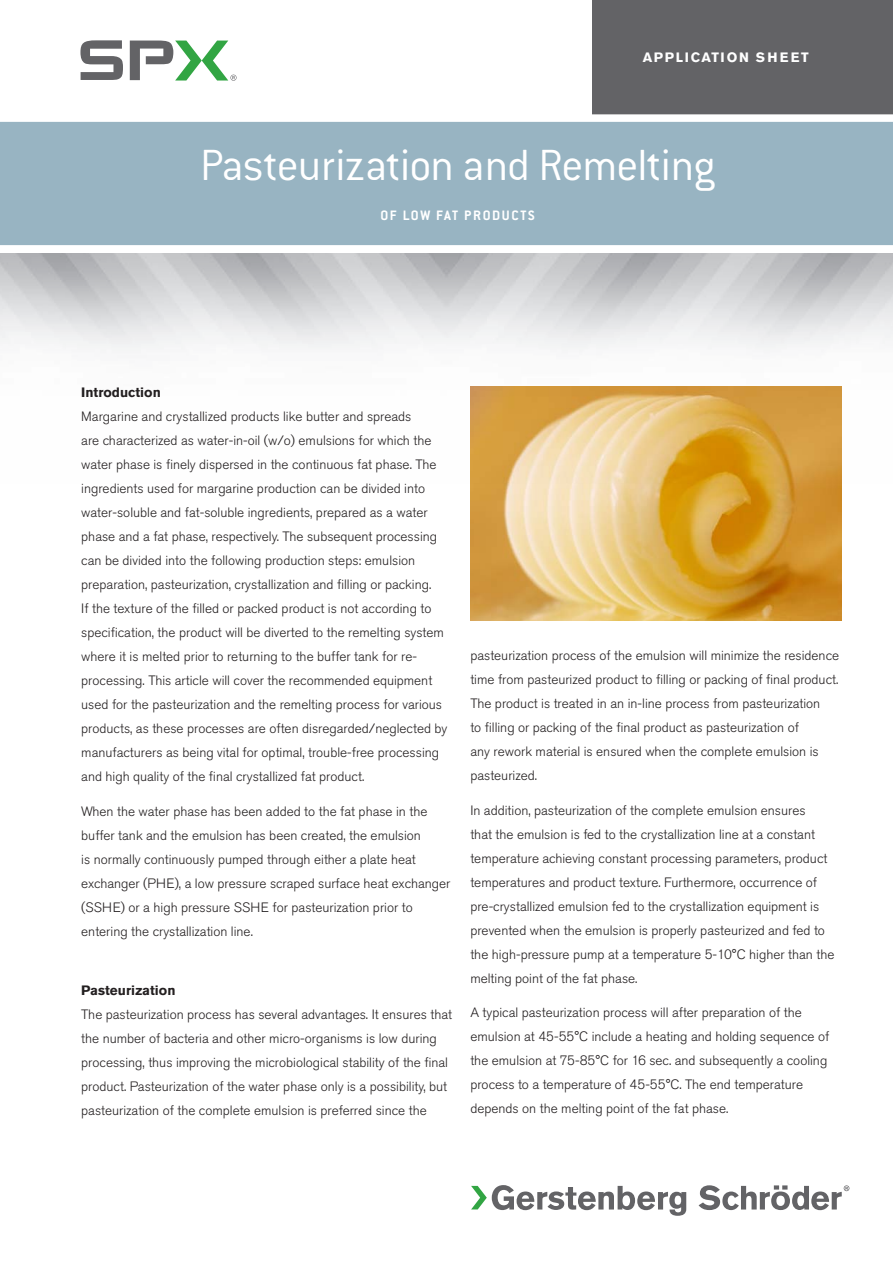
<style>
.page{position:relative;width:893px;height:1263px;background:#fff}
.page>*{position:absolute;margin:0;border:0;box-sizing:border-box;transform-origin:0 0}
.Front_Cover_Page_Hea{font:300 48px "Conduit ITC Std";letter-spacing:-.015em;color:#fff}
.Front_Cover_Page_Sub{font:700 15px "Conduit ITC Std";letter-spacing:.105em;color:#fff}
.Body_Copy__16pt_Lead{font:300 13.5px/24px "Akzidenz Grotesk Pro";color:#231f20}
.Body_Copy___Sub-Head{font:700 13.5px "Akzidenz Grotesk Pro";color:#231f20}
.Front_Cover_Page_Cor{font:700 13.5px "Akzidenz Grotesk Pro";letter-spacing:.12em;color:#fff}
</style>
<div class="page">
<img style="left:0;top:253px;width:893px;height:134px">
<img style="left:470px;top:387px;width:372px;height:234px">
<div style="left:592px;top:0;width:301px;height:121px;background:#636366"></div>
<div style="left:0;top:118px;width:893px;height:133px;background:#98b4c2"></div>
<div style="left:0;top:114px;width:893px;height:8px;background:#fff"></div>
<div style="left:0;top:245px;width:893px;height:8px;background:#fff"></div>
<svg style="left:80px;top:40px;width:43px;height:40px"></svg>
<svg style="left:130px;top:41px;width:107px;height:40px"></svg>
<svg style="left:471px;top:1185px;width:215px;height:31px"></svg>
<svg style="left:699px;top:1185px;width:150px;height:25px"></svg>
<p class="Front_Cover_Page_Cor" style="left:643px;top:49px;width:167px">APPLICATION SHEET</p>
<p class="Front_Cover_Page_Hea" style="left:200px;top:136px;width:516px">Pasteurization and Remelting</p>
<p class="Front_Cover_Page_Sub" style="left:381px;top:206px;width:156px">OF LOW FAT PRODUCTS</p>
<p class="Body_Copy___Sub-Head" style="left:81px;top:384px;width:81px">Introduction</p>
<p class="Body_Copy__16pt_Lead" style="left:81px;top:404px;width:368px">Margarine and crystallized products like butter and spreads<br>are characterized as water-in-oil (w/o) emulsions for which the water phase is finely dispersed in the continuous fat phase. The ingredients used for margarine production can be divided into water-soluble and fat-soluble ingredients, prepared as a water phase and a fat phase, respectively. The subsequent processing can be divided into the following production steps: emulsion preparation, pasteurization, crystallization and filling or packing.<br>If the texture of the filled or packed product is not according to specification, the product will be diverted to the remelting system where it is melted prior to returning to the buffer tank for re&shy;processing. This article will cover the recommended equipment used for the pasteurization and the remelting process for various products, as these processes are often disregarded/neglected by manufacturers as being vital for optimal, trouble-free processing and high quality of the final crystallized fat product.</p>
<p class="Body_Copy__16pt_Lead" style="left:81px;top:799px;width:371px">When the water phase has been added to the fat phase in the buffer tank and the emulsion has been created, the emulsion<br>is normally continuously pumped through either a plate heat exchanger (PHE), a low pressure scraped surface heat exchanger (SSHE) or a high pressure SSHE for pasteurization prior to entering the crystallization line.</p>
<p class="Body_Copy___Sub-Head" style="left:81px;top:981px;width:96px">Pasteurization</p>
<p class="Body_Copy__16pt_Lead" style="left:81px;top:1002px;width:372px">The pasteurization process has several advantages. It ensures that the number of bacteria and other micro-organisms is low during processing, thus improving the microbiological stability of the final product. Pasteurization of the water phase only is a possibility, but pasteurization of the complete emulsion is preferred since the</p>
<p class="Body_Copy__16pt_Lead" style="left:470px;top:643px;width:370px">pasteurization process of the emulsion will minimize the residence time from pasteurized product to filling or packing of final product.<br>The product is treated in an in-line process from pasteurization<br>to filling or packing of the final product as pasteurization of<br>any rework material is ensured when the complete emulsion is pasteurized.</p>
<p class="Body_Copy__16pt_Lead" style="left:470px;top:798px;width:365px">In addition, pasteurization of the complete emulsion ensures<br>that the emulsion is fed to the crystallization line at a constant temperature achieving constant processing parameters, product temperatures and product texture. Furthermore, occurrence of pre-crystallized emulsion fed to the crystallization equipment is prevented when the emulsion is properly pasteurized and fed to the high-pressure pump at a temperature 5-10°C higher than the melting point of the fat phase.</p>
<p class="Body_Copy__16pt_Lead" style="left:470px;top:1001px;width:360px">A typical pasteurization process will after preparation of the emulsion at 45-55°C include a heating and holding sequence of the emulsion at 75-85°C for 16 sec. and subsequently a cooling process to a temperature of 45-55°C. The end temperature depends on the melting point of the fat phase.</p>
</div>
